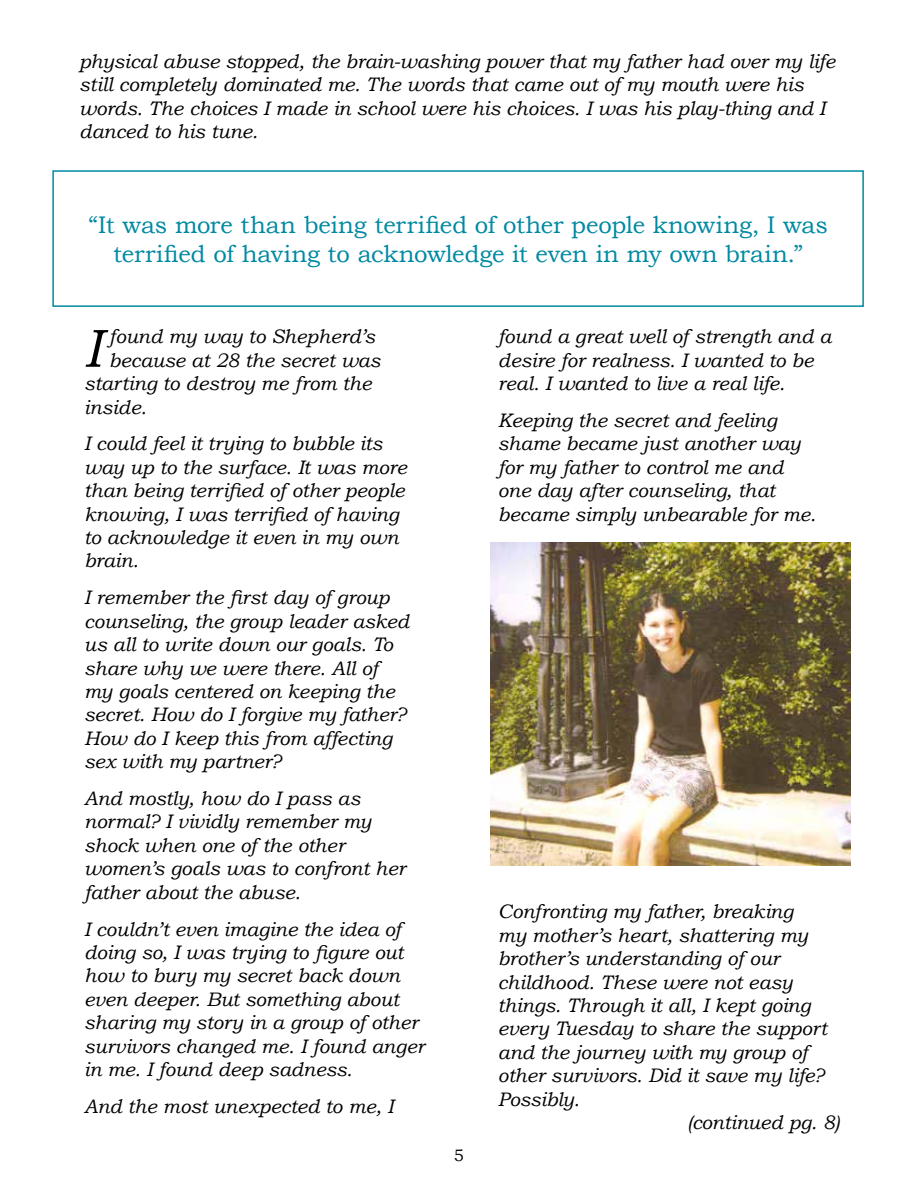
<style>
.page{position:relative;width:918px;height:1188px;background:#fff}
.page>*{position:absolute;margin:0;border:0;box-sizing:border-box;transform-origin:0 0}
.t1{font:italic 53.85px "Bookman Old Style";color:#000}
.t2{font:24px/28.8px "Bookman Old Style";letter-spacing:-.01em;color:#0089a2;text-align:center}
.t3{font:italic 19.5px/23.4px "Bookman Old Style";letter-spacing:-.005em;color:#000}
.t4{font:16.5px "Bookman Old Style";color:#000}
</style>
<div class="page">
<img style="left:490px;top:542px;width:360px;height:324px">
<div style="left:52px;top:170px;width:812px;height:137px;border:2px solid #0089a2"></div>
<p class="t3" style="left:79px;top:49px;width:757px">physical abuse stopped, the brain-washing power that my father had over my life still completely dominated me. The words that came out of my mouth were his words. The choices I made in school were his choices. I was his play-thing and I danced to his tune.</p>
<p class="t2" style="left:88px;top:210px;width:741px">“It was more than being terrified of other people knowing, I was terrified of having to acknowledge it even in my own brain.”</p>
<h1 class="t1" style="left:84px;top:312px;width:19px">I</h1>
<p class="t3" style="left:109px;top:325px;width:267px">found my way to Shepherd’s</p>
<p class="t3" style="left:109px;top:348px;width:273px">because at 28 the secret was</p>
<p class="t3" style="left:84px;top:372px;width:289px">starting to destroy me from the</p>
<p class="t3" style="left:84px;top:395px;width:64px">inside.</p>
<p class="t3" style="left:84px;top:432px;width:324px">I could feel it trying to bubble its way up to the surface. It was more than being terrified of other people knowing, I was terrified of having to acknowledge it even in my own brain.</p>
<p class="t3" style="left:84px;top:586px;width:327px">I remember the first day of group counseling, the group leader asked us all to write down our goals. To share why we were there. All of my goals centered on keeping the secret. How do I forgive my father?<br>How do I keep this from affecting sex with my partner?</p>
<p class="t3" style="left:84px;top:786px;width:323px">And mostly, how do I pass as normal? I vividly remember my shock when one of the other women’s goals was to confront her father about the abuse.</p>
<p class="t3" style="left:84px;top:917px;width:342px">I couldn’t even imagine the idea of doing so, I was trying to figure out how to bury my secret back down even deeper. But something about sharing my story in a group of other survivors changed me. I found anger in me. I found deep sadness.</p>
<p class="t3" style="left:84px;top:1094px;width:311px">And the most unexpected to me, I</p>
<p class="t4" style="left:454px;top:1145px;width:12px">5</p>
<p class="t3" style="left:498px;top:325px;width:335px">found a great well of strength and a desire for realness. I wanted to be real. I wanted to live a real life.</p>
<p class="t3" style="left:498px;top:408px;width:320px">Keeping the secret and feeling shame became just another way for my father to control me and one day after counseling, that became simply unbearable for me.</p>
<p class="t3" style="left:498px;top:900px;width:297px">Confronting my father, breaking</p>
<p class="t3" style="left:498px;top:923px;width:312px">my mother’s heart, shattering my</p>
<p class="t3" style="left:498px;top:947px;width:283px">brother’s understanding of our</p>
<p class="t3" style="left:498px;top:970px;width:296px">childhood. These were not easy</p>
<p class="t3" style="left:498px;top:993px;width:314px">things. Through it all, I kept going</p>
<p class="t3" style="left:498px;top:1017px;width:331px">every Tuesday to share the support</p>
<p class="t3" style="left:498px;top:1040px;width:311px">and the journey with my group of</p>
<p class="t3" style="left:498px;top:1064px;width:328px">other survivors. Did it save my life?</p>
<p class="t3" style="left:498px;top:1087px;width:83px">Possibly.</p>
<p class="t3" style="left:687px;top:1110px;width:154px">(continued pg. 8)</p>
</div>
